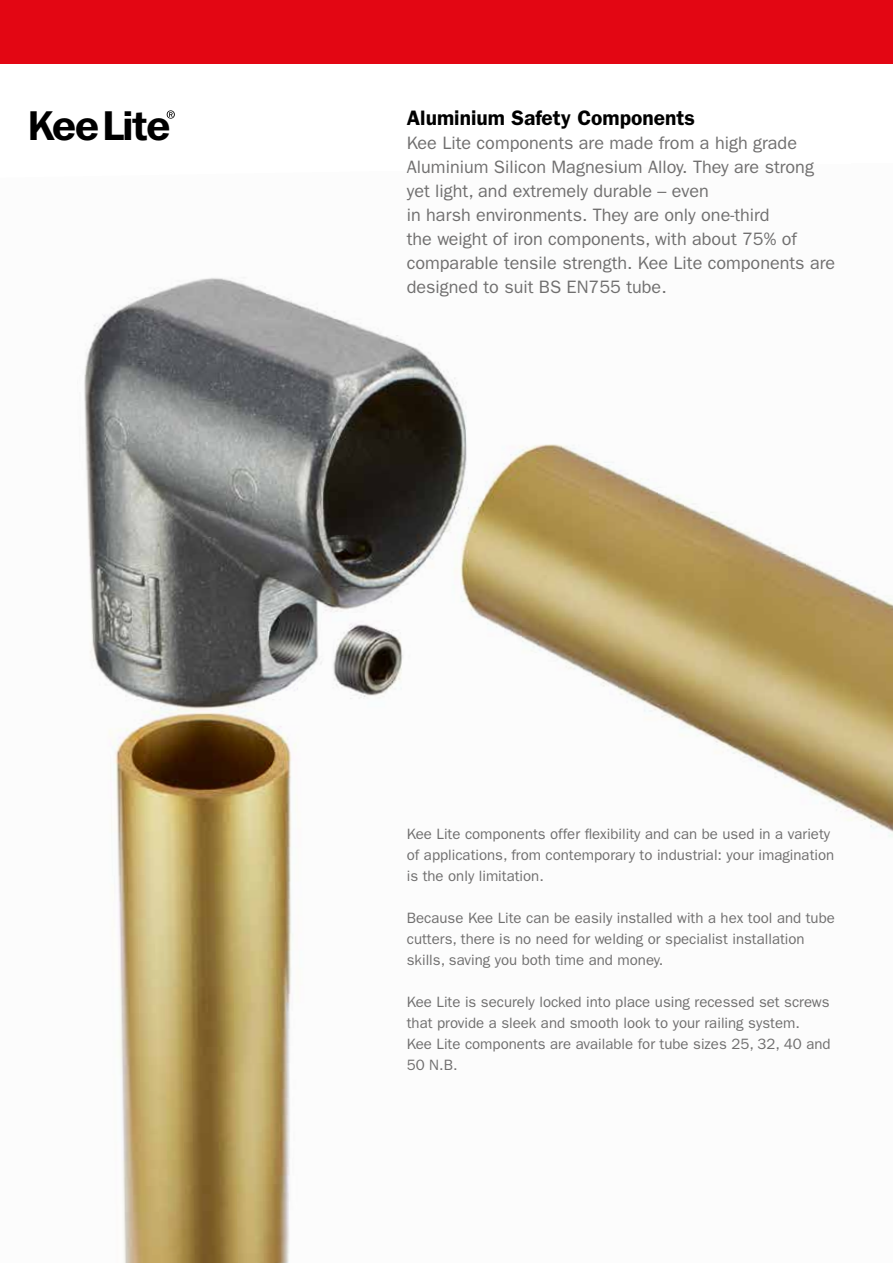
<style>
.page{position:relative;width:893px;height:1263px;background:#fff}
.page>*{position:absolute;margin:0;border:0;box-sizing:border-box;transform-origin:0 0}
.t1{font:600 41.4px "Franklin Gothic IT Cby BT";letter-spacing:-.025em;color:#000}
.t2{font:600 21px "ITC Franklin Gothic Std";color:#000}
.t3{font:18px/24px "ITC Franklin Gothic Std";color:#706f6f}
.t4{font:15px/21px "ITC Franklin Gothic Std";color:#706f6f}
</style>
<div class="page">
<div style="left:0;top:0;width:893px;height:64px;background:#e30613"></div>
<img style="left:84px;top:278px;width:809px;height:985px">
<svg style="left:167px;top:110px;width:8px;height:9px"></svg>
<h1 class="t1" style="left:28px;top:99px;width:144px">KeeLite</h1>
<h2 class="t2" style="left:407px;top:105px;width:290px">Aluminium Safety Components</h2>
<p class="t3" style="left:407px;top:131px;width:430px">Kee Lite components are made from a high grade Aluminium Silicon Magnesium Alloy. They are strong yet light, and extremely durable – even<br>in harsh environments. They are only one-third<br>the weight of iron components, with about 75% of comparable tensile strength. Kee Lite components are designed to suit BS EN755 tube.</p>
<p class="t4" style="left:407px;top:823px;width:429px">Kee Lite components offer flexibility and can be used in a variety of applications, from contemporary to industrial: your imagination is the only limitation.</p>
<p class="t4" style="left:407px;top:907px;width:430px">Because Kee Lite can be easily installed with a hex tool and tube cutters, there is no need for welding or specialist installation skills, saving you both time and money.</p>
<p class="t4" style="left:407px;top:991px;width:425px">Kee Lite is securely locked into place using recessed set screws that provide a sleek and smooth look to your railing system.<br>Kee Lite components are available for tube sizes 25, 32, 40 and 50 N.B.</p>
</div>
